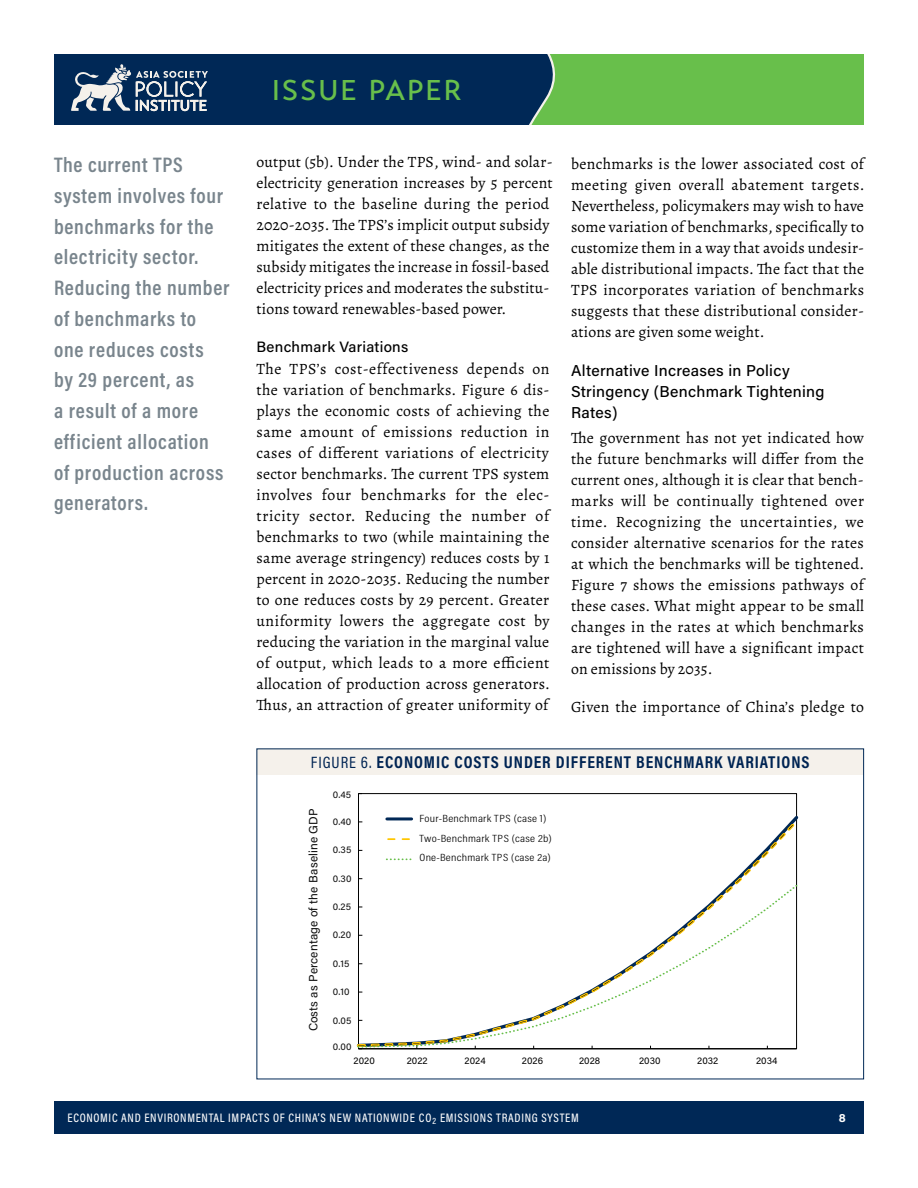
<style>
.page{position:relative;width:918px;height:1188px;background:#fff}
.page>*{position:absolute;margin:0;border:0;box-sizing:border-box;transform-origin:0 0}
.t1{font:500 28.5px "Transat Text";letter-spacing:.065em;color:#68bf4b}
.t2{font:600 21.15px/30.8px "Acumin Pro Cond";letter-spacing:.035em;color:#79858d}
.t3{font:700 17.25px "Acumin Pro Cond";letter-spacing:.055em;color:#002453}
.t4{font:15.75px/21px "Alegreya";letter-spacing:.01em;color:#000;text-align:justify}
.t5{font:500 15.75px/21px "Acumin Pro";letter-spacing:.02em;color:#000}
.t6{font:500 15px "Acumin Pro";letter-spacing:.02em;color:#000}
.t7{font:500 12.3px "Acumin Pro Cond";letter-spacing:.055em;color:#fff}
.t8{font:12px "Acumin Pro";letter-spacing:.005em;color:#0d0d0d}
.t9{font:700 12px "Acumin Pro";color:#fff}
.t10{font:300 10.5px/19.6px "Acumin Pro Cond";letter-spacing:.02em;color:#000;scale:1.18 1}
.t11{font:9.75px "Acumin Pro";letter-spacing:.01em;color:#0d0d0d}
.t12{font:9.75px "Acumin Pro";letter-spacing:.005em;color:#000}
.s1{font-weight:400;font-size:16.5px}
</style>
<div class="page">
<div style="left:472px;top:54px;width:392px;height:71px;background:#68bf4b"></div>
<div style="left:54px;top:1102px;width:810px;height:32px;background:#002856"></div>
<svg style="left:515px;top:54px;width:41px;height:71px"></svg>
<div style="left:54px;top:54px;width:461px;height:71px;background:#002856"></div>
<svg style="left:71px;top:64px;width:137px;height:48px"></svg>
<div style="left:256px;top:748px;width:608px;height:28px;background:#f5f1eb"></div>
<svg style="left:358px;top:813px;width:441px;height:236px"></svg>
<svg style="left:356px;top:823px;width:439px;height:225px"></svg>
<svg style="left:358px;top:885px;width:439px;height:163px"></svg>
<hr style="left:387px;top:817px;width:25px;height:3px;background:#002856">
<svg style="left:387px;top:838px;width:8px;height:2px"></svg>
<svg style="left:402px;top:838px;width:8px;height:2px"></svg>
<svg style="left:386px;top:859px;width:25px;height:1px"></svg>
<h1 class="t1" style="left:272px;top:73px;width:191px">ISSUE PAPER</h1>
<h2 class="t2" style="left:54px;top:149px;width:177px">The current TPS system involves four benchmarks for the electricity sector.<br>Reducing the number of benchmarks to one reduces costs<br>by 29 percent, as<br>a result of a more efficient allocation<br>of production across generators.</h2>
<p class="t4" style="left:256px;top:151px;width:298px;text-align:left">output (5b). Under the TPS, wind- and solar&shy;electricity generation increases by 5 percent relative to the baseline during the period 2020-2035. The TPS’s implicit output subsidy mitigates the extent of these changes, as the subsidy mitigates the increase in fossil-based electricity prices and moderates the substitu&shy;tions toward renewables-based power.</p>
<p class="t6" style="left:256px;top:336px;width:153px">Benchmark Variations</p>
<p class="t4" style="left:256px;top:358px;width:295px">The TPS’s cost-effectiveness depends on the variation of benchmarks. Figure 6 dis&shy;plays the economic costs of achieving the same amount of emissions reduction in cases of different variations of electricity sector benchmarks. The current TPS system involves four benchmarks for the elec&shy;tricity sector. Reducing the number of benchmarks to two (while maintaining the same average stringency) reduces costs by 1 percent in 2020-2035. Reducing the number to one reduces costs by 29 percent. Greater uniformity lowers the aggregate cost by reducing the variation in the marginal value of output, which leads to a more efficient allocation of production across generators.<br>Thus, an attraction of greater uniformity of</p>
<p class="t4" style="left:571px;top:153px;width:295px">benchmarks is the lower associated cost of meeting given overall abatement targets.<br>Nevertheless, policymakers may wish to have some variation of benchmarks, specifically to customize them in a way that avoids undesir&shy;able distributional impacts. The fact that the TPS incorporates variation of benchmarks suggests that these distributional consider&shy;ations are given some weight.</p>
<p class="t5" style="left:571px;top:359px;width:255px">Alternative Increases in Policy<br>Stringency (Benchmark Tightening<br>Rates)</p>
<p class="t4" style="left:571px;top:427px;width:295px">The government has not yet indicated how the future benchmarks will differ from the current ones, although it is clear that bench&shy;marks will be continually tightened over time. Recognizing the uncertainties, we consider alternative scenarios for the rates at which the benchmarks will be tightened.<br>Figure 7 shows the emissions pathways of these cases. What might appear to be small changes in the rates at which benchmarks are tightened will have a significant impact on emissions by 2035.</p>
<p class="t4" style="left:571px;top:696px;width:295px">Given the importance of China’s pledge to</p>
<p class="t3" style="left:311px;top:751px;width:500px"><span class="s1">FIGURE 6.</span> ECONOMIC COSTS UNDER DIFFERENT BENCHMARK VARIATIONS</p>
<p class="t8" style="left:305px;top:1031px;width:224px;rotate:-90deg">Costs as Percentage of the Baseline GDP</p>
<p class="t11" style="left:333px;top:788px;width:20px">0.45</p>
<p class="t11" style="left:333px;top:815px;width:20px">0.40</p>
<p class="t11" style="left:333px;top:843px;width:20px">0.35</p>
<p class="t11" style="left:333px;top:872px;width:20px">0.30</p>
<p class="t11" style="left:333px;top:900px;width:20px">0.25</p>
<p class="t11" style="left:333px;top:928px;width:20px">0.20</p>
<p class="t11" style="left:333px;top:957px;width:18px">0.15</p>
<p class="t11" style="left:333px;top:985px;width:18px">0.10</p>
<p class="t11" style="left:333px;top:1013px;width:20px">0.05</p>
<p class="t11" style="left:333px;top:1040px;width:20px">0.00</p>
<p class="t10" style="left:420px;top:809px;width:114px">Four-Benchmark TPS (case 1)<br>Two-Benchmark TPS (case 2b)<br>One-Benchmark TPS (case 2a)</p>
<p class="t12" style="left:354px;top:1054px;width:23px">2020</p>
<p class="t12" style="left:407px;top:1054px;width:22px">2022</p>
<p class="t12" style="left:465px;top:1054px;width:23px">2024</p>
<p class="t12" style="left:522px;top:1054px;width:23px">2026</p>
<p class="t12" style="left:579px;top:1054px;width:23px">2028</p>
<p class="t12" style="left:639px;top:1054px;width:23px">2030</p>
<p class="t12" style="left:697px;top:1054px;width:23px">2032</p>
<p class="t12" style="left:756px;top:1054px;width:23px">2034</p>
<p class="t7" style="left:68px;top:1110px;width:513px">ECONOMIC AND ENVIRONMENTAL IMPACTS OF CHINA’S NEW NATIONWIDE CO<sub>2</sub> EMISSIONS TRADING SYSTEM</p>
<p class="t9" style="left:839px;top:1109px;width:9px">8</p>
</div>
